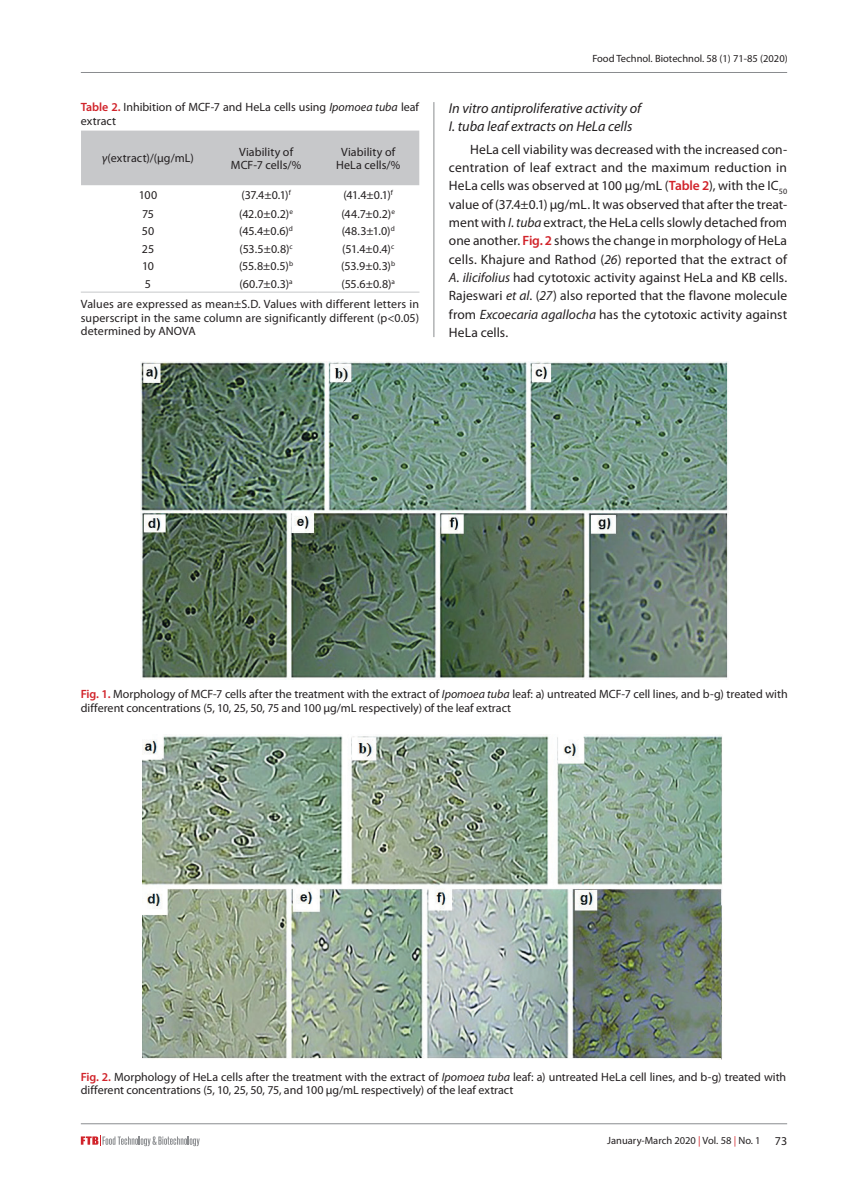
<style>
.page{position:relative;width:851px;height:1191px;background:#fff}
.page>*{position:absolute;margin:0;border:0;box-sizing:border-box;transform-origin:0 0}
.Podnaslov_2{font:italic 14.25px/18.3px "Myriad Pro";color:#231f20}
.OSNOVNI_TXT{font:13.5px/18.3px "Myriad Pro";letter-spacing:.005em;color:#231f20;text-align:justify}
.Slike_i_Tablice{font:12px/13.5px "Myriad Pro";color:#231f20}
.Tabela_Tekst{font:12px "Myriad Pro";letter-spacing:.005em;color:#231f20}
.Tab_txt_ispod{font:12px/13.5px "Myriad Pro";letter-spacing:.01em;color:#231f20;text-align:justify}
.t1{font:10.5px "Myriad Pro";color:#231f20}
.s1{font-weight:600;color:#d1232a}
.s2{font-style:italic}
.s3{color:#d1232a}
.s4{font-size:12px}
</style>
<div class="page">
<hr style="left:81px;top:72px;width:706px;height:1px;background:#8a8c8f">
<hr style="left:81px;top:1123px;width:706px;height:1px;background:#8a8c8f">
<svg style="left:81px;top:1135px;width:119px;height:11px"></svg>
<hr style="left:433px;top:102px;width:1px;height:235px;background:#8a8c8f">
<div style="left:81px;top:131px;width:338px;height:54px;background:#c7c8ca"></div>
<hr style="left:81px;top:292px;width:134px;height:1px;background:#c7c8ca">
<hr style="left:215px;top:292px;width:102px;height:1px;background:#c7c8ca">
<hr style="left:317px;top:292px;width:102px;height:1px;background:#c7c8ca">
<img style="left:140px;top:361px;width:588px;height:318px">
<img style="left:142px;top:734px;width:581px;height:325px">
<p class="Slike_i_Tablice" style="left:81px;top:101px;width:340px"><span class="s1">Table 2.</span> Inhibition of MCF-7 and HeLa cells using <span class="s2">Ipomoea tuba</span> leaf extract</p>
<p class="Tabela_Tekst" style="left:102px;top:152px;width:93px"><span class="s2">γ</span>(extract)/(μg/mL)</p>
<p class="Tabela_Tekst" style="left:239px;top:145px;width:56px">Viability of</p>
<p class="Tabela_Tekst" style="left:231px;top:159px;width:72px">MCF-7 cells/%</p>
<p class="Tabela_Tekst" style="left:341px;top:145px;width:56px">Viability of</p>
<p class="Tabela_Tekst" style="left:336px;top:159px;width:66px">HeLa cells/%</p>
<p class="Tabela_Tekst" style="left:139px;top:189px;width:20px">100</p>
<p class="Tabela_Tekst" style="left:241px;top:189px;width:51px">(37.4±0.1)<sup>f</sup></p>
<p class="Tabela_Tekst" style="left:343px;top:189px;width:51px">(41.4±0.1)<sup>f</sup></p>
<p class="Tabela_Tekst" style="left:142px;top:207px;width:14px">75</p>
<p class="Tabela_Tekst" style="left:239px;top:207px;width:55px">(42.0±0.2)<sup>e</sup></p>
<p class="Tabela_Tekst" style="left:341px;top:207px;width:55px">(44.7±0.2)<sup>e</sup></p>
<p class="Tabela_Tekst" style="left:142px;top:225px;width:14px">50</p>
<p class="Tabela_Tekst" style="left:239px;top:225px;width:55px">(45.4±0.6)<sup>d</sup></p>
<p class="Tabela_Tekst" style="left:341px;top:225px;width:55px">(48.3±1.0)<sup>d</sup></p>
<p class="Tabela_Tekst" style="left:142px;top:242px;width:14px">25</p>
<p class="Tabela_Tekst" style="left:239px;top:242px;width:55px">(53.5±0.8)<sup>c</sup></p>
<p class="Tabela_Tekst" style="left:342px;top:242px;width:54px">(51.4±0.4)<sup>c</sup></p>
<p class="Tabela_Tekst" style="left:142px;top:260px;width:13px">10</p>
<p class="Tabela_Tekst" style="left:239px;top:260px;width:56px">(55.8±0.5)<sup>b</sup></p>
<p class="Tabela_Tekst" style="left:341px;top:260px;width:55px">(53.9±0.3)<sup>b</sup></p>
<p class="Tabela_Tekst" style="left:145px;top:277px;width:8px">5</p>
<p class="Tabela_Tekst" style="left:239px;top:277px;width:55px">(60.7±0.3)<sup>a</sup></p>
<p class="Tabela_Tekst" style="left:341px;top:277px;width:55px">(55.6±0.8)<sup>a</sup></p>
<p class="Tab_txt_ispod" style="left:81px;top:298px;width:340px">Values are expressed as mean±S.D. Values with different letters in superscript in the same column are significantly different (p&lt;0.05) determined by ANOVA</p>
<p class="t1" style="left:592px;top:53px;width:197px">Food Technol. Biotechnol. 58 (1) 71-85 (2020)</p>
<p class="Podnaslov_2" style="left:449px;top:99px;width:194px">In vitro antiproliferative activity of<br>I. tuba leaf extracts on HeLa cells</p>
<p class="OSNOVNI_TXT" style="left:449px;top:140px;width:340px;text-indent:21px">HeLa cell viability was decreased with the increased con&shy;centration of leaf extract and the maximum reduction in HeLa cells was observed at 100 µg/mL (<span class="s1">Table 2</span>), with the IC<sub>50 </sub>value of (37.4±0.1) μg/mL. It was observed that after the treat&shy;ment with <span class="s2">I. tuba</span> extract, the HeLa cells slowly detached from one another. <span class="s1">Fig. 2</span> shows the change in morphology of HeLa cells. Khajure and Rathod (<span class="s2">26</span>) reported that the extract of <span class="s2">A. ilicifolius</span> had cytotoxic activity against HeLa and KB cells.<br>Rajeswari <span class="s2">et al</span>. (<span class="s2">27</span>) also reported that the flavone molecule from <span class="s2">Excoecaria agallocha</span> has the cytotoxic activity against HeLa cells.</p>
<p class="Slike_i_Tablice" style="left:81px;top:687px;width:708px"><span class="s1">Fig. 1.</span> Morphology of MCF-7 cells after the treatment with the extract of <span class="s2">Ipomoea tuba</span> leaf: a) untreated MCF-7 cell lines, and b-g) treated with different concentrations (5, 10, 25, 50, 75 and 100 µg/mL respectively) of the leaf extract</p>
<p class="Slike_i_Tablice" style="left:81px;top:1070px;width:706px"><span class="s1">Fig. 2.</span> Morphology of HeLa cells after the treatment with the extract of <span class="s2">Ipomoea tuba</span> leaf: a) untreated HeLa cell lines, and b-g) treated with different concentrations (5, 10, 25, 50, 75, and 100 µg/mL respectively) of the leaf extract</p>
<p class="t1" style="left:607px;top:1135px;width:181px">January-March 2020 <span class="s3">|</span> Vol. 58 <span class="s3">|</span> No. 1 <span class="s4">73</span></p>
</div>
